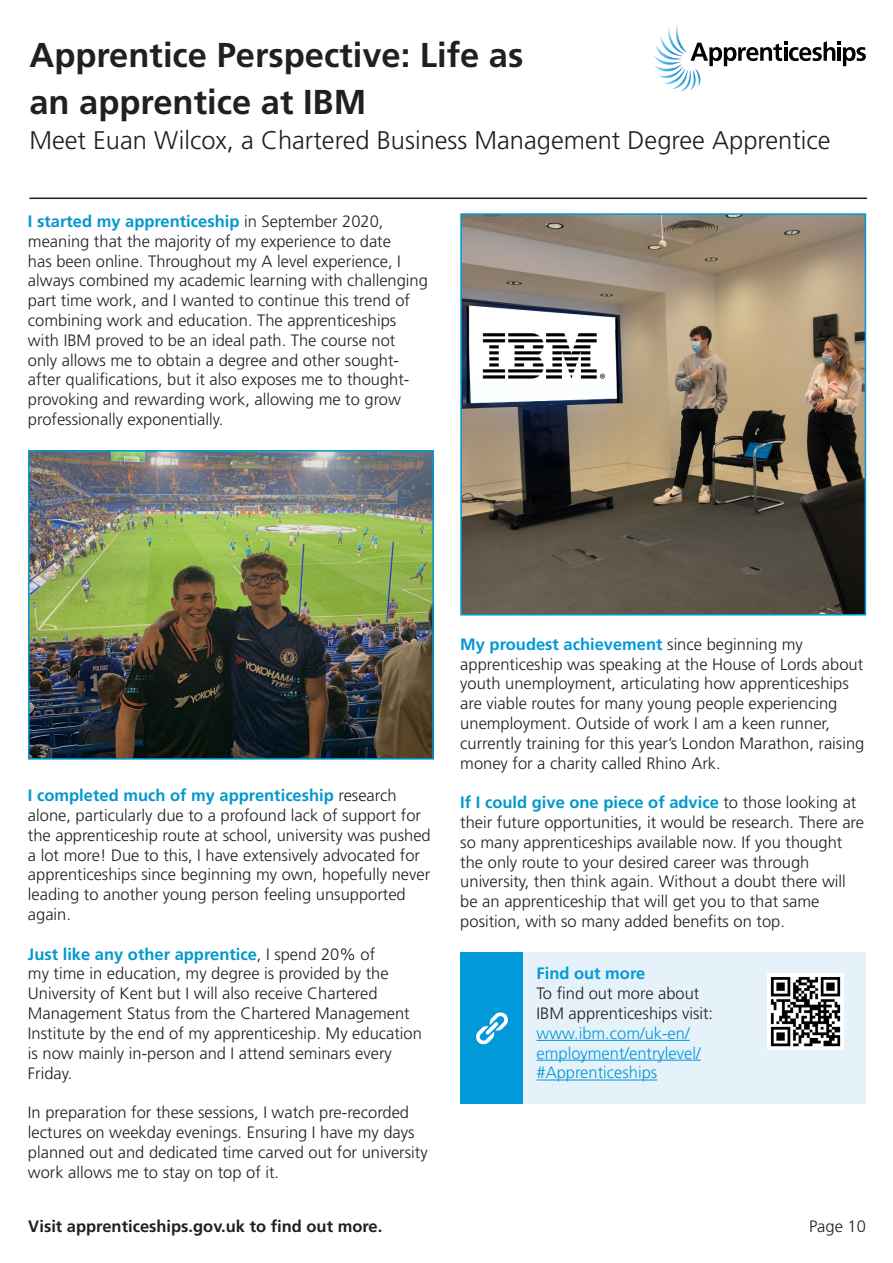
<style>
.page{position:relative;width:893px;height:1263px;background:#fff}
.page>*{position:absolute;margin:0;border:0;box-sizing:border-box;transform-origin:0 0}
.t1{font:700 34.5px/46.8px "Frutiger";color:#231f20}
.t2{font:300 25.5px "Frutiger";color:#231f20}
.t3{font:300 16.5px/19.8px "Frutiger";color:#231f20}
.t4{font:300 16.5px/19.8px "Frutiger";color:#0199d7}
.t5{font:700 16.5px "Frutiger";color:#231f20}
.t6{font:700 16.5px "Frutiger";color:#0199d7}
.s1{font-weight:700;color:#0398cc}
.s2{font-weight:700;color:#0199d7}
.s3{color:#231f20}
</style>
<div class="page">
<hr style="left:29px;top:198px;width:838px;height:1px;background:#231f20">
<img style="left:31px;top:453px;width:400px;height:304px">
<div style="left:28px;top:450px;width:406px;height:310px;border:2px solid #0199d7"></div>
<img style="left:463px;top:216px;width:400px;height:396px">
<div style="left:460px;top:213px;width:406px;height:402px;border:2px solid #0199d7"></div>
<div style="left:461px;top:952px;width:405px;height:152px;background:#e6f2fa"></div>
<div style="left:460px;top:952px;width:63px;height:152px;background:#0199d7"></div>
<svg style="left:476px;top:1012px;width:32px;height:33px"></svg>
<hr style="left:536px;top:1040px;width:154px;height:1px;background:#0199d7">
<hr style="left:536px;top:1060px;width:165px;height:1px;background:#0199d7">
<hr style="left:536px;top:1079px;width:121px;height:1px;background:#0199d7">
<img style="left:767px;top:973px;width:76px;height:76px">
<svg style="left:653px;top:23px;width:213px;height:68px"></svg>
<hr style="left:837px;top:47px;width:4px;height:14px;background:#000001">
<p class="t1" style="left:29px;top:32px;width:496px">Apprentice Perspective: Life as an apprentice at IBM</p>
<p class="t2" style="left:29px;top:126px;width:803px">Meet Euan Wilcox, a Chartered Business Management Degree Apprentice</p>
<p class="t3" style="left:28px;top:211px;width:401px"><span class="s1">I started my apprenticeship</span> in September 2020, meaning that the majority of my experience to date<br>has been online. Throughout my A level experience, I always combined my academic learning with challenging part time work, and I wanted to continue this trend of combining work and education. The apprenticeships with IBM proved to be an ideal path. The course not only allows me to obtain a degree and other sought&shy;after qualifications, but it also exposes me to thought&shy;provoking and rewarding work, allowing me to grow professionally exponentially.</p>
<p class="t3" style="left:28px;top:786px;width:404px"><span class="s1">I completed much of my apprenticeship</span> research alone, particularly due to a profound lack of support for the apprenticeship route at school, university was pushed a lot more! Due to this, I have extensively advocated for apprenticeships since beginning my own, hopefully never leading to another young person feeling unsupported again.</p>
<p class="t3" style="left:28px;top:944px;width:395px"><span class="s1">Just like any other apprentice</span>, I spend 20% of<br>my time in education, my degree is provided by the University of Kent but I will also receive Chartered Management Status from the Chartered Management Institute by the end of my apprenticeship. My education is now mainly in-person and I attend seminars every Friday.</p>
<p class="t3" style="left:28px;top:1102px;width:401px">In preparation for these sessions, I watch pre-recorded lectures on weekday evenings. Ensuring I have my days planned out and dedicated time carved out for university work allows me to stay on top of it.</p>
<p class="t3" style="left:460px;top:634px;width:406px"><span class="s2">My proudest achievement</span> since beginning my apprenticeship was speaking at the House of Lords about youth unemployment, articulating how apprenticeships are viable routes for many young people experiencing unemployment. Outside of work I am a keen runner, currently training for this year’s London Marathon, raising money for a charity called Rhino Ark.</p>
<p class="t3" style="left:460px;top:792px;width:405px"><span class="s1">If I could give one piece of advice</span> to those looking at their future opportunities, it would be research. There are so many apprenticeships available now. If you thought the only route to your desired career was through university, then think again. Without a doubt there will be an apprenticeship that will get you to that same position, with so many added benefits on top.</p>
<p class="t6" style="left:536px;top:964px;width:110px">Find out more</p>
<p class="t4" style="left:536px;top:983px;width:178px"><span class="s3">To find out more about<br>IBM apprenticeships visit: </span>www.ibm.com/uk-en/ employment/entrylevel/ #Apprenticeships</p>
<p class="t5" style="left:28px;top:1217px;width:356px">Visit apprenticeships.gov.uk to find out more.</p>
<p class="t3" style="left:809px;top:1217px;width:58px">Page 10</p>
</div>
